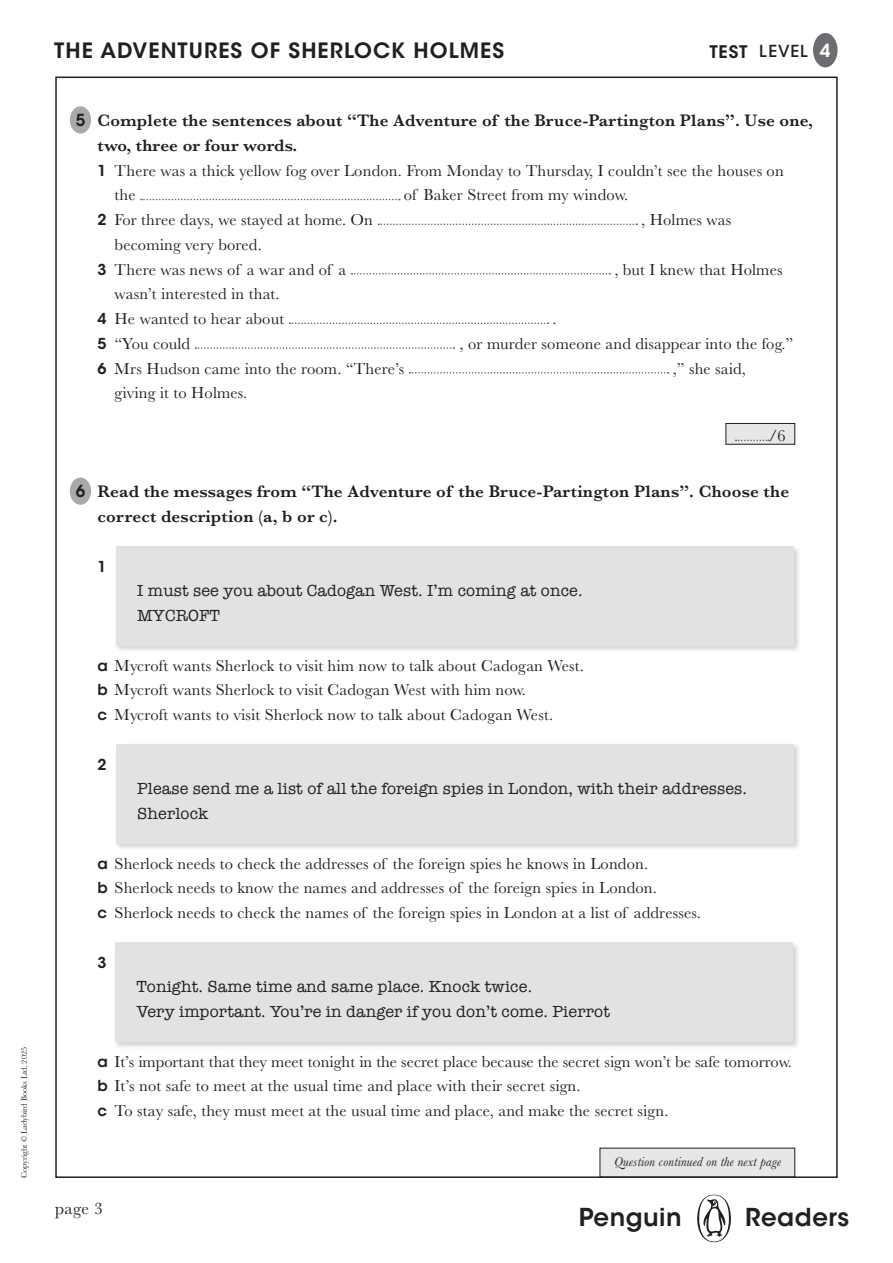
<style>
.page{position:relative;width:893px;height:1263px;background:#fff}
.page>*{position:absolute;margin:0;border:0;box-sizing:border-box;transform-origin:0 0}
.t1{font:600 24.6px "ITC Avant Garde Std";letter-spacing:.02em;color:#231f20}
.t2{font:600 21px "ITC Avant Garde Std";letter-spacing:.05em;color:#231f20}
._05b_HEADING{font:600 17.25px/24.8px "Baskerville MT Pro";letter-spacing:.01em;color:#231f20}
.t3{font:17.25px "Baskerville MT Pro";color:#231f20}
._05_BODY{font:16.5px/24.8px "Baskerville MT Pro";letter-spacing:.01em;color:#231f20}
._05_BODY-2{font:16.5px "American Typewriter";letter-spacing:.01em;color:#231f20}
.t4{font:500 16.5px "ITC Avant Garde Std";letter-spacing:.05em;color:#231f20}
.BODY_TEXT{font:600 16.5px "ITC Avant Garde Std";color:#231f20;scale:.96 1}
.score{font:16.5px "Baskerville MT Pro";color:#231f20}
._05_BODY-3{font:600 15px "ITC Avant Garde Std";color:#231f20}
.continued{font:italic 13.5px "Baskerville MT Pro";letter-spacing:.01em;color:#231f20}
.t5{font:8.25px "Baskerville MT Pro";color:#231f20}
.s1{font-weight:600;font-size:17.25px}
.s2{font-weight:600;font-size:18px;color:#fff}
.s3{font-family:"ITC Avant Garde Std";font-weight:600;font-size:15px}
</style>
<div class="page">
<div style="left:813px;top:33px;width:24px;height:34px;background:#6c6d70;border-radius:50%"></div>
<div style="left:697px;top:1195px;width:34px;height:47px;background:#231f20;border-radius:50%"></div>
<svg style="left:699px;top:1195px;width:30px;height:46px"></svg>
<svg style="left:141px;top:199px;width:259px;height:1px"></svg>
<svg style="left:378px;top:224px;width:259px;height:1px"></svg>
<svg style="left:351px;top:273px;width:259px;height:2px"></svg>
<svg style="left:290px;top:323px;width:258px;height:1px"></svg>
<svg style="left:195px;top:347px;width:259px;height:2px"></svg>
<svg style="left:410px;top:372px;width:258px;height:2px"></svg>
<div style="left:70px;top:106px;width:21px;height:28px;background:#a8a9ad;border-radius:50%"></div>
<div style="left:70px;top:477px;width:21px;height:28px;background:#a8a9ad;border-radius:50%"></div>
<div style="left:114px;top:545px;width:687px;height:109px;background:#231f20;opacity:.2"></div>
<div style="left:116px;top:547px;width:678px;height:99px;background:#e1e2e4"></div>
<div style="left:114px;top:742px;width:687px;height:109px;background:#231f20;opacity:.2"></div>
<div style="left:116px;top:744px;width:678px;height:99px;background:#e1e2e4"></div>
<div style="left:113px;top:941px;width:687px;height:109px;background:#231f20;opacity:.2"></div>
<div style="left:115px;top:943px;width:678px;height:99px;background:#e1e2e4"></div>
<div style="left:726px;top:423px;width:69px;height:21px;background:#e6e7e9"></div>
<div style="left:725px;top:423px;width:70px;height:22px;border:1px solid #231f20"></div>
<svg style="left:736px;top:440px;width:33px;height:1px"></svg>
<div style="left:600px;top:1148px;width:195px;height:29px;background:#e6e7e9"></div>
<div style="left:600px;top:1148px;width:195px;height:29px;border:1px solid #231f20"></div>
<p class="t5" style="left:19px;top:1178px;width:132px;rotate:-90deg">Copyright © Ladybird Books Ltd, 2025</p>
<p class="t2" style="left:54px;top:37px;width:451px">THE ADVENTURES OF SHERLOCK HOLMES</p>
<p class="t4" style="left:709px;top:41px;width:123px"><span class="s1">TEST</span> LEVEL <span class="s2">4</span></p>
<p class="BODY_TEXT" style="left:76px;top:109px;width:11px">5</p>
<p class="_05b_HEADING" style="left:98px;top:108px;width:717px">Complete the sentences about “The Adventure of the Bruce-Partington Plans”. Use one, two, three or four words.</p>
<p class="_05_BODY" style="left:115px;top:158px;width:671px;text-indent:-17px"><span class="s3">1</span> There was a thick yellow fog over London. From Monday to Thursday, I couldn’t see the houses on the</p>
<p class="_05_BODY" style="left:404px;top:183px;width:226px">of Baker Street from my window.</p>
<p class="_05_BODY" style="left:98px;top:207px;width:277px"><span class="s3">2</span> For three days, we stayed at home. On</p>
<p class="_05_BODY" style="left:641px;top:207px;width:91px">, Holmes was</p>
<p class="_05_BODY" style="left:115px;top:232px;width:149px">becoming very bored.</p>
<p class="_05_BODY" style="left:98px;top:257px;width:250px"><span class="s3">3</span> There was news of a war and of a</p>
<p class="_05_BODY" style="left:614px;top:257px;width:170px">, but I knew that Holmes</p>
<p class="_05_BODY" style="left:115px;top:282px;width:166px">wasn’t interested in that.</p>
<p class="_05_BODY" style="left:98px;top:306px;width:188px"><span class="s3">4</span> He wanted to hear about</p>
<p class="_05_BODY" style="left:552px;top:306px;width:6px">.</p>
<p class="_05_BODY" style="left:98px;top:331px;width:94px"><span class="s3">5</span> “You could</p>
<p class="_05_BODY" style="left:460px;top:331px;width:335px">, or murder someone and disappear into the fog.”</p>
<p class="_05_BODY" style="left:98px;top:356px;width:308px"><span class="s3">6</span> Mrs Hudson came into the room. “There’s</p>
<p class="_05_BODY" style="left:673px;top:356px;width:75px">,” she said,</p>
<p class="_05_BODY" style="left:115px;top:381px;width:134px">giving it to Holmes.</p>
<p class="score" style="left:769px;top:426px;width:18px">/6</p>
<p class="BODY_TEXT" style="left:76px;top:481px;width:11px">6</p>
<p class="_05b_HEADING" style="left:98px;top:479px;width:693px">Read the messages from “The Adventure of the Bruce-Partington Plans”. Choose the correct description (a, b or c).</p>
<p class="_05_BODY-3" style="left:98px;top:557px;width:11px">1</p>
<p class="_05_BODY-2" style="left:137px;top:578px;width:447px">I must see you about Cadogan West. I’m coming at once.</p>
<p class="_05_BODY-2" style="left:137px;top:603px;width:84px">MYCROFT</p>
<p class="_05_BODY" style="left:98px;top:653px;width:488px"><span class="s3">a</span> Mycroft wants Sherlock to visit him now to talk about Cadogan West.</p>
<p class="_05_BODY" style="left:98px;top:678px;width:430px"><span class="s3">b</span> Mycroft wants Sherlock to visit Cadogan West with him now.</p>
<p class="_05_BODY" style="left:98px;top:702px;width:457px"><span class="s3">c</span> Mycroft wants to visit Sherlock now to talk about Cadogan West.</p>
<p class="_05_BODY-3" style="left:98px;top:755px;width:11px">2</p>
<p class="_05_BODY-2" style="left:137px;top:776px;width:611px">Please send me a list of all the foreign spies in London, with their addresses.</p>
<p class="_05_BODY-2" style="left:137px;top:801px;width:73px">Sherlock</p>
<p class="_05_BODY" style="left:98px;top:851px;width:552px"><span class="s3">a</span> Sherlock needs to check the addresses of the foreign spies he knows in London.</p>
<p class="_05_BODY" style="left:98px;top:876px;width:561px"><span class="s3">b</span> Sherlock needs to know the names and addresses of the foreign spies in London.</p>
<p class="_05_BODY" style="left:98px;top:900px;width:605px"><span class="s3">c</span> Sherlock needs to check the names of the foreign spies in London at a list of addresses.</p>
<p class="_05_BODY-3" style="left:98px;top:953px;width:11px">3</p>
<p class="_05_BODY-2" style="left:136px;top:974px;width:397px">Tonight. Same time and same place. Knock twice.</p>
<p class="_05_BODY-2" style="left:136px;top:999px;width:475px">Very important. You’re in danger if you don’t come. Pierrot</p>
<p class="_05_BODY" style="left:98px;top:1049px;width:696px"><span class="s3">a</span> It’s important that they meet tonight in the secret place because the secret sign won’t be safe tomorrow.</p>
<p class="_05_BODY" style="left:98px;top:1074px;width:485px"><span class="s3">b</span> It’s not safe to meet at the usual time and place with their secret sign.</p>
<p class="_05_BODY" style="left:98px;top:1098px;width:572px"><span class="s3">c</span> To stay safe, they must meet at the usual time and place, and make the secret sign.</p>
<p class="continued" style="left:614px;top:1153px;width:168px">Question continued on the next page</p>
<p class="t3" style="left:55px;top:1198px;width:49px">page 3</p>
<h1 class="t1" style="left:579px;top:1201px;width:104px">Penguin</h1>
<h1 class="t1" style="left:745px;top:1201px;width:106px">Readers</h1>
</div>
